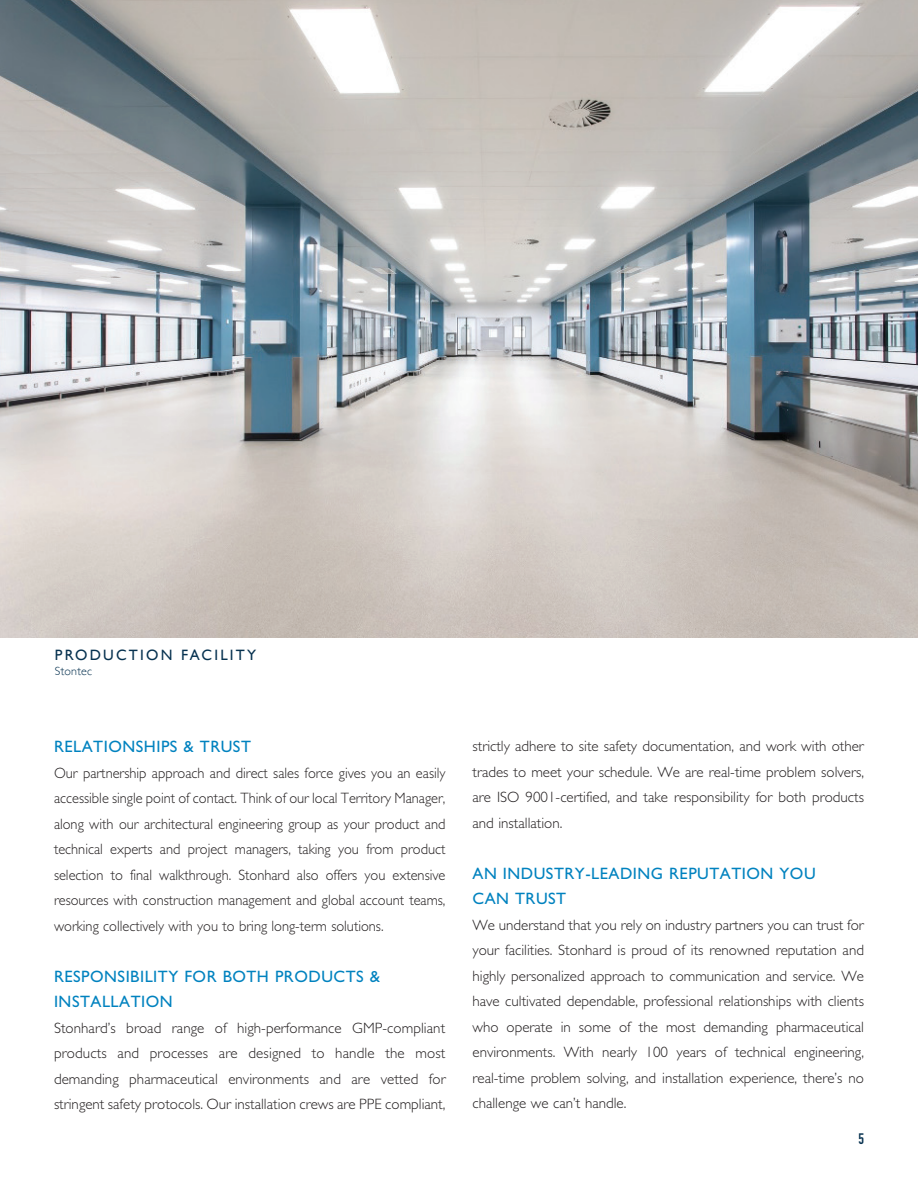
<style>
.page{position:relative;width:918px;height:1188px;background:#fff}
.page>*{position:absolute;margin:0;border:0;box-sizing:border-box;transform-origin:0 0}
.t1{font:16.5px/25.5px "Gill Sans Std";letter-spacing:.03em;color:#0082bf}
.t2{font:300 15px/25.5px "Gill Sans Std";color:#231f20;text-align:justify}
.t3{font:300 15px/25.5px "Gill Sans Std";color:#231f20;text-align:justify;scale:.96 1}
.t4{font:15px "Gill Sans";letter-spacing:.15em;color:#073250}
.t5{font:700 15px "DIN Condensed";color:#073250}
.t6{font:300 12px "Gill Sans";letter-spacing:.02em;color:#073250}
</style>
<div class="page">
<img style="left:0;top:0;width:918px;height:637px">
<p class="t4" style="left:55px;top:646px;width:203px">PRODUCTION FACILITY</p>
<p class="t6" style="left:55px;top:661px;width:39px">Stontec</p>
<p class="t1" style="left:54px;top:734px;width:198px">RELATIONSHIPS &amp; TRUST</p>
<p class="t3" style="left:54px;top:760px;width:409px">Our partnership approach and direct sales force gives you an easily accessible single point of contact. Think of our local Territory Manager, along with our architectural engineering group as your product and technical experts and project managers, taking you from product selection to final walkthrough. Stonhard also offers you extensive resources with construction management and global account teams, working collectively with you to bring long-term solutions.</p>
<p class="t1" style="left:54px;top:963px;width:328px">RESPONSIBILITY FOR BOTH PRODUCTS &amp;<br>INSTALLATION</p>
<p class="t2" style="left:54px;top:1015px;width:393px">Stonhard’s broad range of high-performance GMP-compliant products and processes are designed to handle the most demanding pharmaceutical environments and are vetted for stringent safety protocols. Our installation crews are PPE compliant,</p>
<p class="t2" style="left:472px;top:734px;width:393px">strictly adhere to site safety documentation, and work with other trades to meet your schedule. We are real-time problem solvers, are ISO 9001-certified, and take responsibility for both products and installation.</p>
<p class="t1" style="left:472px;top:860px;width:345px">AN INDUSTRY-LEADING REPUTATION YOU<br>CAN TRUST</p>
<p class="t2" style="left:472px;top:912px;width:393px">We understand that you rely on industry partners you can trust for your facilities. Stonhard is proud of its renowned reputation and highly personalized approach to communication and service. We have cultivated dependable, professional relationships with clients who operate in some of the most demanding pharmaceutical environments. With nearly 100 years of technical engineering, real-time problem solving, and installation experience, there’s no challenge we can’t handle.</p>
<p class="t5" style="left:858px;top:1128px;width:7px">5</p>
</div>
